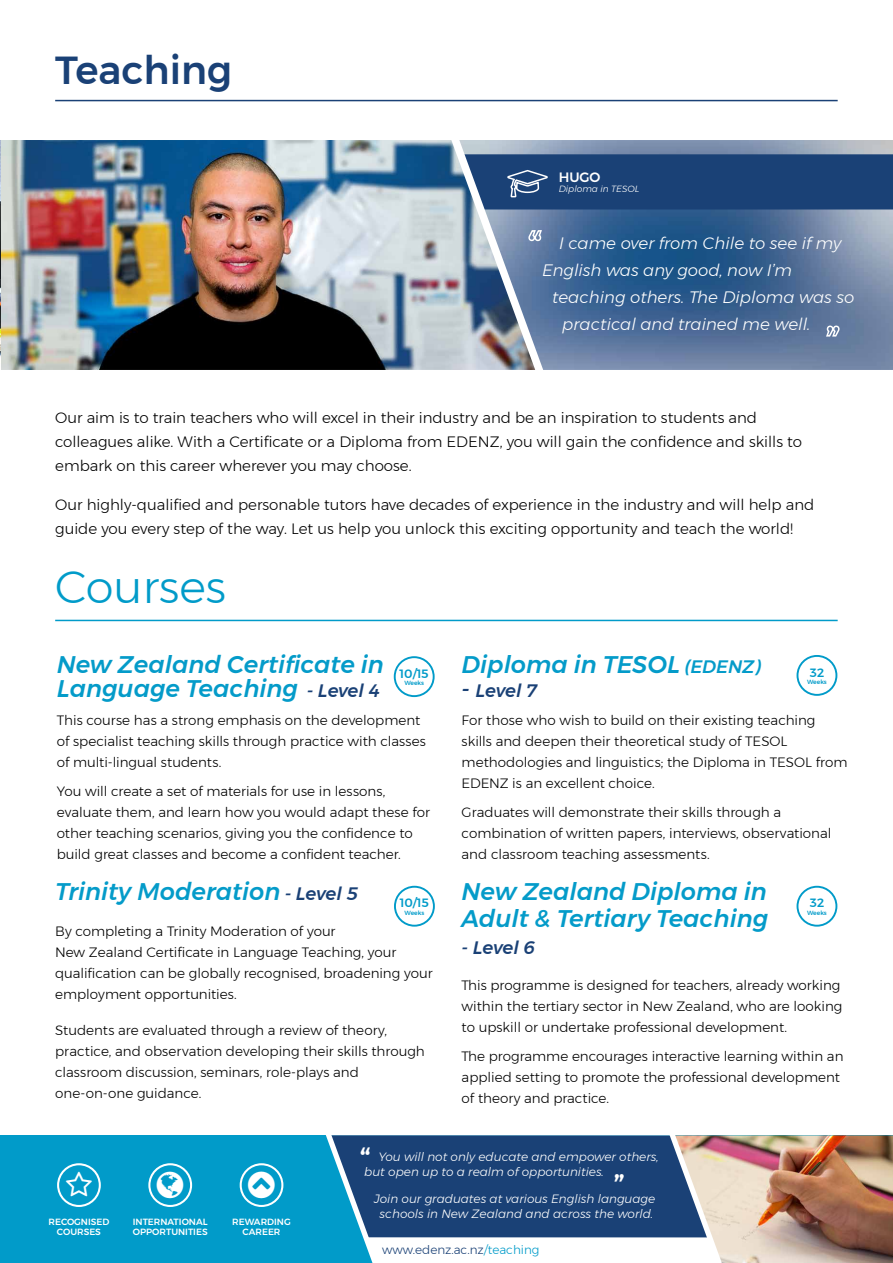
<style>
.page{position:relative;width:893px;height:1263px;background:#fff}
.page>*{position:absolute;margin:0;border:0;box-sizing:border-box;transform-origin:0 0}
.t1{font:300 45px "Montserrat";color:#019bc9}
.t2{font:500 39px "Montserrat";color:#1a4176}
.t3{font:500 30.15px "Montserrat";color:#fff}
.t4{font:italic 500 24px/24px "Montserrat";color:#049bc9}
.t5{font:italic 500 18px "Montserrat";letter-spacing:-.01em;color:#1a4176}
.t6{font:italic 300 16.5px/27px "Montserrat";color:#fff}
.t7{font:300 15px/24px "Montserrat";color:#000}
.t8{font:300 13.5px/21px "Montserrat";color:#000}
.t9{font:500 13.5px "Montserrat";color:#fff}
.t10{font:italic 300 12px/15px "Montserrat";color:#fff}
.t11{font:300 12px "Montserrat";color:#1a4176}
.t12{font:500 12px "Montserrat";color:#019bc9}
.t13{font:500 9px/10.5px "Montserrat";color:#fff;text-align:center}
.t14{font:italic 300 9px "Montserrat";color:#fff}
.t15{font:500 6px "Montserrat";letter-spacing:-.005em;color:#019bc9}
.s1{font-size:18px;color:#1a4176}
.s2{font-size:18px}
.s3{font-size:22.5px}
.s4{color:#019bc9}
</style>
<div class="page">
<div style="left:0;top:1135px;width:893px;height:128px;background:#019bc9"></div>
<img style="left:761px;top:1135px;width:132px;height:128px">
<div style="left:240px;top:1163px;width:43px;height:44px;border:2px solid #fff;border-radius:50%"></div>
<div style="left:148px;top:1163px;width:44px;height:44px;border:2px solid #fff;border-radius:50%"></div>
<div style="left:57px;top:1163px;width:44px;height:44px;border:2px solid #fff;border-radius:50%"></div>
<hr style="left:55px;top:620px;width:783px;height:1px;background:#019bc9">
<hr style="left:55px;top:100px;width:783px;height:1px;background:#1a4176">
<img style="left:1px;top:140px;width:436px;height:230px">
<div style="left:394px;top:656px;width:41px;height:41px;border:2px solid #019bc9;border-radius:50%"></div>
<div style="left:796px;top:655px;width:41px;height:41px;border:2px solid #019bc9;border-radius:50%"></div>
<div style="left:796px;top:886px;width:41px;height:41px;border:2px solid #019bc9;border-radius:50%"></div>
<div style="left:394px;top:886px;width:41px;height:41px;border:2px solid #019bc9;border-radius:50%"></div>
<svg style="left:437px;top:140px;width:456px;height:230px;background:#557299"></svg>
<img style="left:0;top:140px;width:1px;height:230px">
<svg style="left:325px;top:1135px;width:436px;height:128px;background:#5e7c9d"></svg>
<h2 class="t2" style="left:55px;top:40px;width:178px">Teaching</h2>
<p class="t9" style="left:559px;top:167px;width:43px">HUGO</p>
<p class="t14" style="left:559px;top:182px;width:82px">Diploma in TESOL</p>
<p class="t6" style="left:542px;top:229px;width:301px;text-indent:17px">I came over from Chile to see if my<br>English was any good, now I’m</p>
<p class="t6" style="left:562px;top:283px;width:294px;text-indent:-10px">teaching others. The Diploma was so practical and trained me well.</p>
<p class="t7" style="left:55px;top:406px;width:748px">Our aim is to train teachers who will excel in their industry and be an inspiration to students and colleagues alike. With a Certificate or a Diploma from EDENZ, you will gain the confidence and skills to embark on this career wherever you may choose.</p>
<p class="t7" style="left:55px;top:493px;width:761px">Our highly-qualified and personable tutors have decades of experience in the industry and will help and guide you every step of the way. Let us help you unlock this exciting opportunity and teach the world!</p>
<h1 class="t1" style="left:55px;top:553px;width:172px">Courses</h1>
<h3 class="t4" style="left:57px;top:652px;width:329px">New Zealand Certificate in<br>Language Teaching <span class="s1">- Level 4</span></h3>
<p class="t8" style="left:57px;top:709px;width:371px">This course has a strong emphasis on the development of specialist teaching skills through practice with classes of multi-lingual students.</p>
<p class="t8" style="left:57px;top:780px;width:375px">You will create a set of materials for use in lessons, evaluate them, and learn how you would adapt these for other teaching scenarios, giving you the confidence to build great classes and become a confident teacher.</p>
<p class="t12" style="left:400px;top:664px;width:31px">10/15</p>
<p class="t15" style="left:404px;top:678px;width:21px">Weeks</p>
<h3 class="t4" style="left:55px;top:879px;width:304px">Trinity Moderation <span class="s1">- Level 5</span></h3>
<p class="t8" style="left:55px;top:920px;width:379px">By completing a Trinity Moderation of your<br>New Zealand Certificate in Language Teaching, your qualification can be globally recognised, broadening your employment opportunities.</p>
<p class="t8" style="left:55px;top:1019px;width:371px">Students are evaluated through a review of theory, practice, and observation developing their skills through classroom discussion, seminars, role-plays and one-on-one guidance.</p>
<p class="t12" style="left:400px;top:894px;width:31px">10/15</p>
<p class="t15" style="left:405px;top:908px;width:21px">Weeks</p>
<h3 class="t4" style="left:462px;top:652px;width:301px">Diploma in TESOL <span class="s2">(EDENZ)</span></h3>
<h3 class="t5" style="left:462px;top:676px;width:77px"><span class="s3">-</span> Level 7</h3>
<p class="t8" style="left:462px;top:709px;width:387px">For those who wish to build on their existing teaching skills and deepen their theoretical study of TESOL methodologies and linguistics; the Diploma in TESOL from EDENZ is an excellent choice.</p>
<p class="t8" style="left:462px;top:801px;width:371px">Graduates will demonstrate their skills through a combination of written papers, interviews, observational and classroom teaching assessments.</p>
<h3 class="t4" style="left:462px;top:878px;width:308px;line-height:27px">New Zealand Diploma in<br>Adult &amp; Tertiary Teaching</h3>
<h3 class="t5" style="left:462px;top:934px;width:75px">- Level 6</h3>
<p class="t8" style="left:462px;top:974px;width:382px">This programme is designed for teachers, already working within the tertiary sector in New Zealand, who are looking to upskill or undertake professional development.</p>
<p class="t8" style="left:462px;top:1045px;width:383px">The programme encourages interactive learning within an applied setting to promote the professional development of theory and practice.</p>
<p class="t12" style="left:810px;top:663px;width:16px">32</p>
<p class="t15" style="left:807px;top:677px;width:21px">Weeks</p>
<p class="t12" style="left:810px;top:894px;width:16px">32</p>
<p class="t15" style="left:807px;top:908px;width:21px">Weeks</p>
<p class="t13" style="left:49px;top:1216px;width:62px">RECOGNISED<br>COURSES</p>
<p class="t13" style="left:133px;top:1216px;width:76px;text-align:left">INTERNATIONAL<br>OPPORTUNITIES</p>
<p class="t13" style="left:232px;top:1216px;width:60px">REWARDING<br>CAREER</p>
<h3 class="t3" style="left:360px;top:1135px;width:13px">“</h3>
<p class="t10" style="left:364px;top:1149px;width:296px;text-indent:14px">You will not only educate and empower others, but open up to a realm of opportunities.</p>
<p class="t10" style="left:374px;top:1191px;width:283px;text-align:center">Join our graduates at various English language schools in New Zealand and across the world.</p>
<h3 class="t3" style="left:625px;top:1193px;width:13px;rotate:-180deg">“</h3>
<p class="t11" style="left:382px;top:1240px;width:159px">www.edenz.ac.nz <span class="s4">teaching</span></p>
</div>
